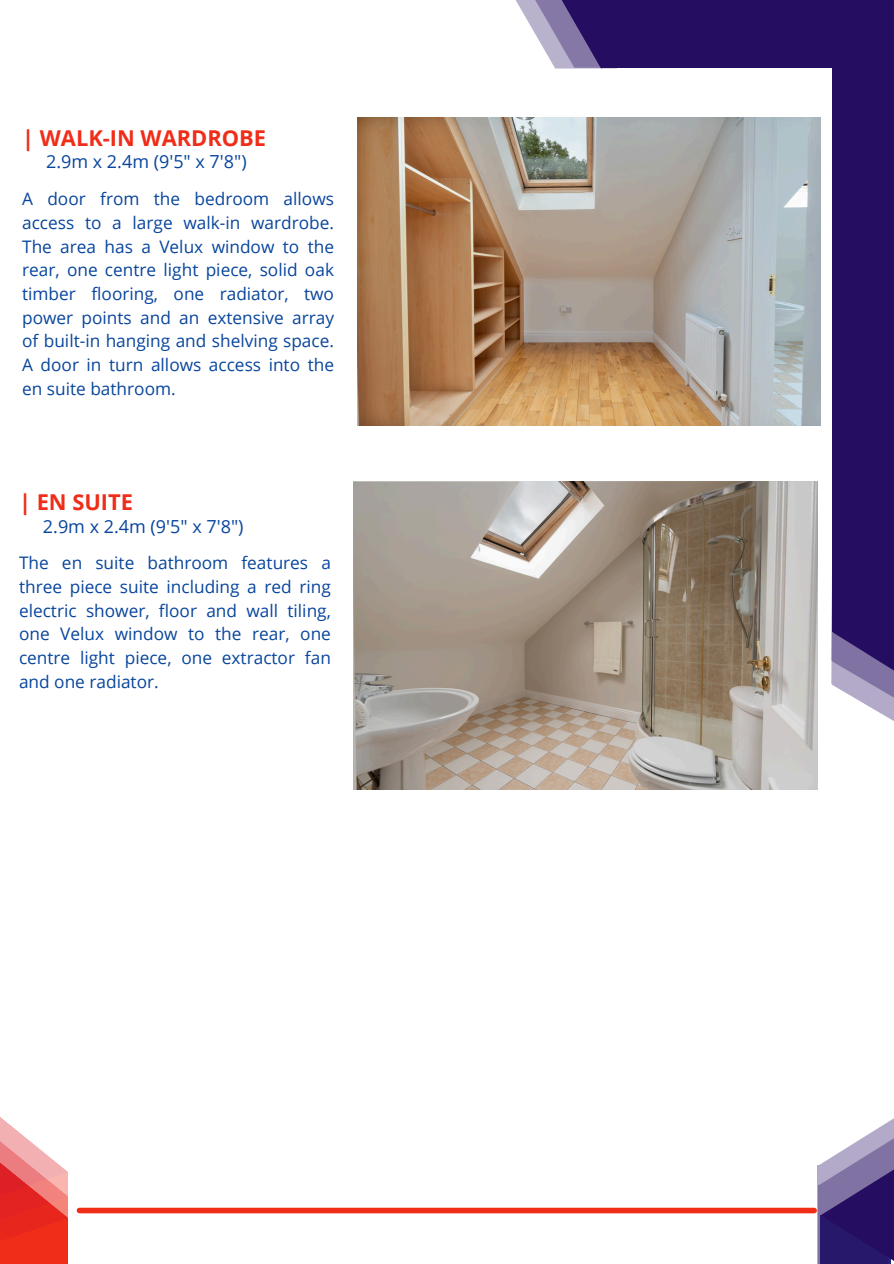
<style>
.page{position:relative;width:894px;height:1264px;background:#fff}
.page>*{position:absolute;margin:0;border:0;box-sizing:border-box;transform-origin:0 0}
.t1{font:700 21.9px "Open Sans";color:#ef2d19}
.t2{font:18px "Open Sans";color:#08459d}
.t3{font:17.25px/23.7px "Open Sans";color:#08459d;text-align:justify}
</style>
<div class="page">
<svg style="left:515px;top:0;width:13px;height:21px"></svg>
<svg style="left:528px;top:0;width:27px;height:68px;fill:#b9b2cd"></svg>
<div style="left:602px;top:0;width:291px;height:68px;background:#250e62"></div>
<svg style="left:831px;top:585px;width:62px;height:136px"></svg>
<div style="left:832px;top:0;width:61px;height:631px;background:#250e62"></div>
<svg style="left:832px;top:631px;width:61px;height:60px;background:#6c5d95"></svg>
<svg style="left:555px;top:0;width:62px;height:69px"></svg>
<svg style="left:817px;top:1119px;width:76px;height:144px"></svg>
<svg style="left:0;top:1117px;width:68px;height:146px"></svg>
<div style="left:79px;top:1207px;width:735px;height:6px;background:#ef2d19"></div>
<img style="left:357px;top:118px;width:462px;height:307px">
<img style="left:354px;top:481px;width:462px;height:308px">
<p class="t1" style="left:22px;top:122px;width:245px">| WALK-IN WARDROBE</p>
<p class="t2" style="left:46px;top:149px;width:202px">2.9m x 2.4m (9'5" x 7'8")</p>
<h1 class="t3" style="left:22px;top:187px;width:313px">A door from the bedroom allows access to a large walk-in wardrobe.<br>The area has a Velux window to the rear, one centre light piece, solid oak timber flooring, one radiator, two power points and an extensive array of built-in hanging and shelving space.<br>A door in turn allows access into the en suite bathroom.</h1>
<p class="t1" style="left:19px;top:486px;width:115px">| EN SUITE</p>
<p class="t2" style="left:43px;top:513px;width:202px">2.9m x 2.4m (9'5" x 7'8")</p>
<p class="t3" style="left:19px;top:551px;width:313px">The en suite bathroom features a three piece suite including a red ring electric shower, floor and wall tiling, one Velux window to the rear, one centre light piece, one extractor fan and one radiator.</p>
</div>
